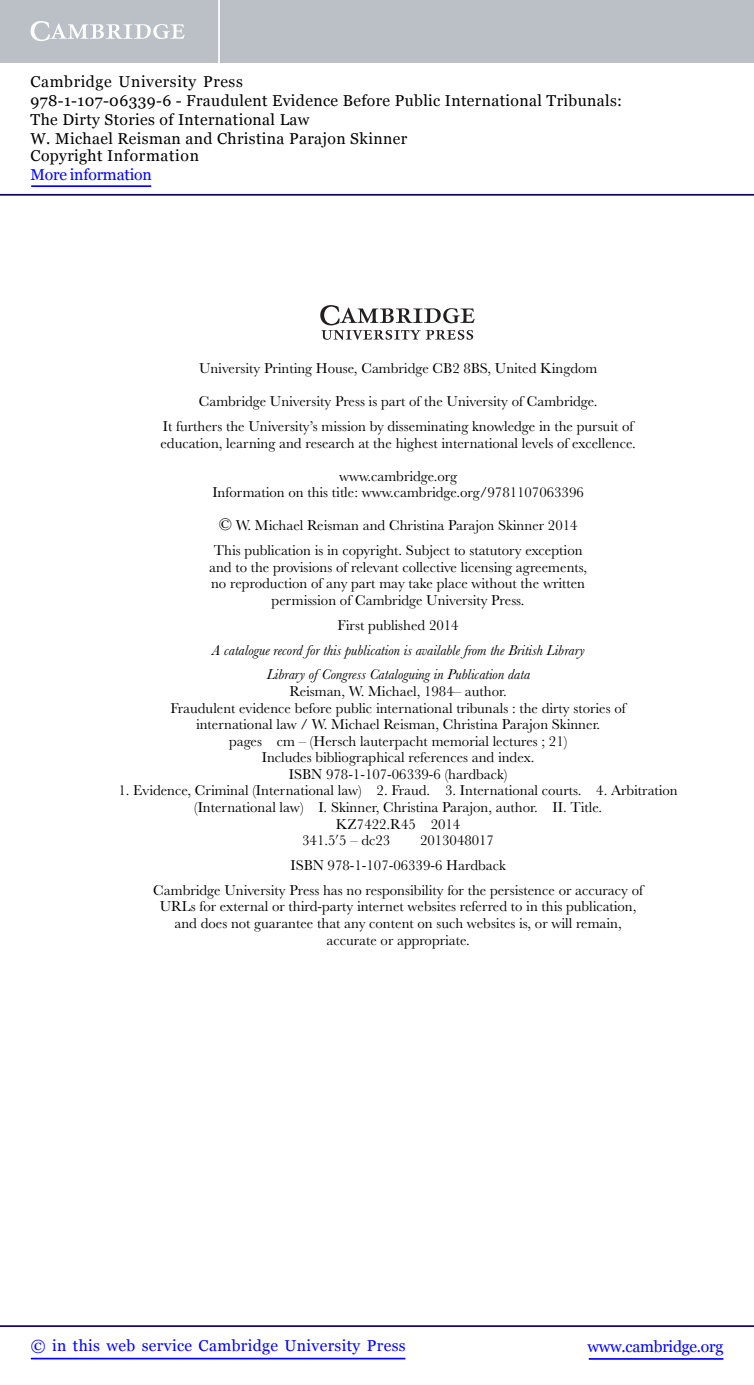
<style>
.page{position:relative;width:754px;height:1385px;background:#fff}
.page>*{position:absolute;margin:0;border:0;box-sizing:border-box;transform-origin:0 0}
.t1{font:15.75px/18.6px "Georgia";letter-spacing:.025em;color:#000}
.t2{font:15.75px "Georgia";letter-spacing:.025em;color:#00f}
.t3{font:15.75px "Georgia";letter-spacing:-.015em;color:#00f}
.t4{font:15.75px "Georgia";letter-spacing:-.01em;color:#00f}
.t5{font:14.88px/16.6px "Baskerville";color:#000;text-align:center}
.t6{font:italic 14.88px/24.8px "Baskerville";color:#000;text-align:center}
.s1{font-size:17.5px}
</style>
<div class="page">
<svg style="left:320px;top:305px;width:155px;height:35px"></svg>
<hr style="left:589px;top:1358px;width:134px;height:1px;background:#00f">
<hr style="left:0;top:1325px;width:754px;height:2px;background:#150666">
<hr style="left:31px;top:1357px;width:374px;height:2px;background:#00f">
<div style="left:0;top:0;width:754px;height:63px;background:#bac0c6"></div>
<svg style="left:31px;top:21px;width:154px;height:20px"></svg>
<hr style="left:218px;top:0;width:2px;height:63px;background:#fff">
<hr style="left:0;top:194px;width:754px;height:2px;background:#150666">
<hr style="left:31px;top:185px;width:120px;height:2px;background:#00f">
<p class="t1" style="left:31px;top:73px;width:593px">Cambridge University Press<br>978-1-107-06339-6 - Fraudulent Evidence Before Public International Tribunals:<br>The Dirty Stories of International Law<br>W. Michael Reisman and Christina Parajon Skinner<br>Copyright Information</p>
<p class="t4" style="left:31px;top:165px;width:123px">More information</p>
<p class="t5" style="left:199px;top:361px;width:400px">University Printing House, Cambridge CB2 8BS, United Kingdom</p>
<p class="t5" style="left:163px;top:390px;width:472px;line-height:24.8px">Cambridge University Press is part of the University of Cambridge.<br>It furthers the University’s mission by disseminating knowledge in the pursuit of</p>
<p class="t5" style="left:160px;top:436px;width:477px">education, learning and research at the highest international levels of excellence.</p>
<p class="t5" style="left:212px;top:469px;width:373px">www.cambridge.org<br>Information on this title: www.cambridge.org/9781107063396</p>
<p class="t5" style="left:214px;top:515px;width:370px;line-height:24.8px"><span class="s1">©</span> W. Michael Reisman and Christina Parajon Skinner 2014<br>This publication is in copyright. Subject to statutory exception</p>
<p class="t5" style="left:209px;top:560px;width:380px">and to the provisions of relevant collective licensing agreements, no reproduction of any part may take place without the written permission of Cambridge University Press.</p>
<p class="t5" style="left:338px;top:618px;width:123px">First published 2014</p>
<p class="t6" style="left:212px;top:639px;width:375px">A catalogue record for this publication is available from the British Library<br>Library of Congress Cataloguing in Publication data</p>
<p class="t5" style="left:170px;top:684px;width:457px">Reisman, W. Michael, 1984– author.<br>Fraudulent evidence before public international tribunals : the dirty stories of international law / W. Michael Reisman, Christina Parajon Skinner.<br>pages cm – (Hersch lauterpacht memorial lectures ; 21)<br>Includes bibliographical references and index.<br>ISBN 978-1-107-06339-6 (hardback)</p>
<p class="t5" style="left:118px;top:784px;width:561px">1. Evidence, Criminal (International law) 2. Fraud. 3. International courts. 4. Arbitration</p>
<p class="t5" style="left:194px;top:800px;width:410px">(International law) I. Skinner, Christina Parajon, author. II. Title.</p>
<p class="t5" style="left:336px;top:817px;width:126px">KZ7422.R45 2014</p>
<p class="t5" style="left:302px;top:833px;width:90px">341.5<sup>-</sup>5 – dc23</p>
<p class="t5" style="left:420px;top:833px;width:76px">2013048017</p>
<p class="t5" style="left:290px;top:858px;width:217px">ISBN 978-1-107-06339-6 Hardback</p>
<p class="t5" style="left:153px;top:883px;width:491px">Cambridge University Press has no responsibility for the persistence or accuracy of</p>
<p class="t5" style="left:160px;top:900px;width:478px">URLs for external or third-party internet websites referred to in this publication, and does not guarantee that any content on such websites is, or will remain, accurate or appropriate.</p>
<p class="t2" style="left:31px;top:1336px;width:376px">© in this web service Cambridge University Press</p>
<p class="t3" style="left:587px;top:1336px;width:137px">www.cambridge.org</p>
</div>
